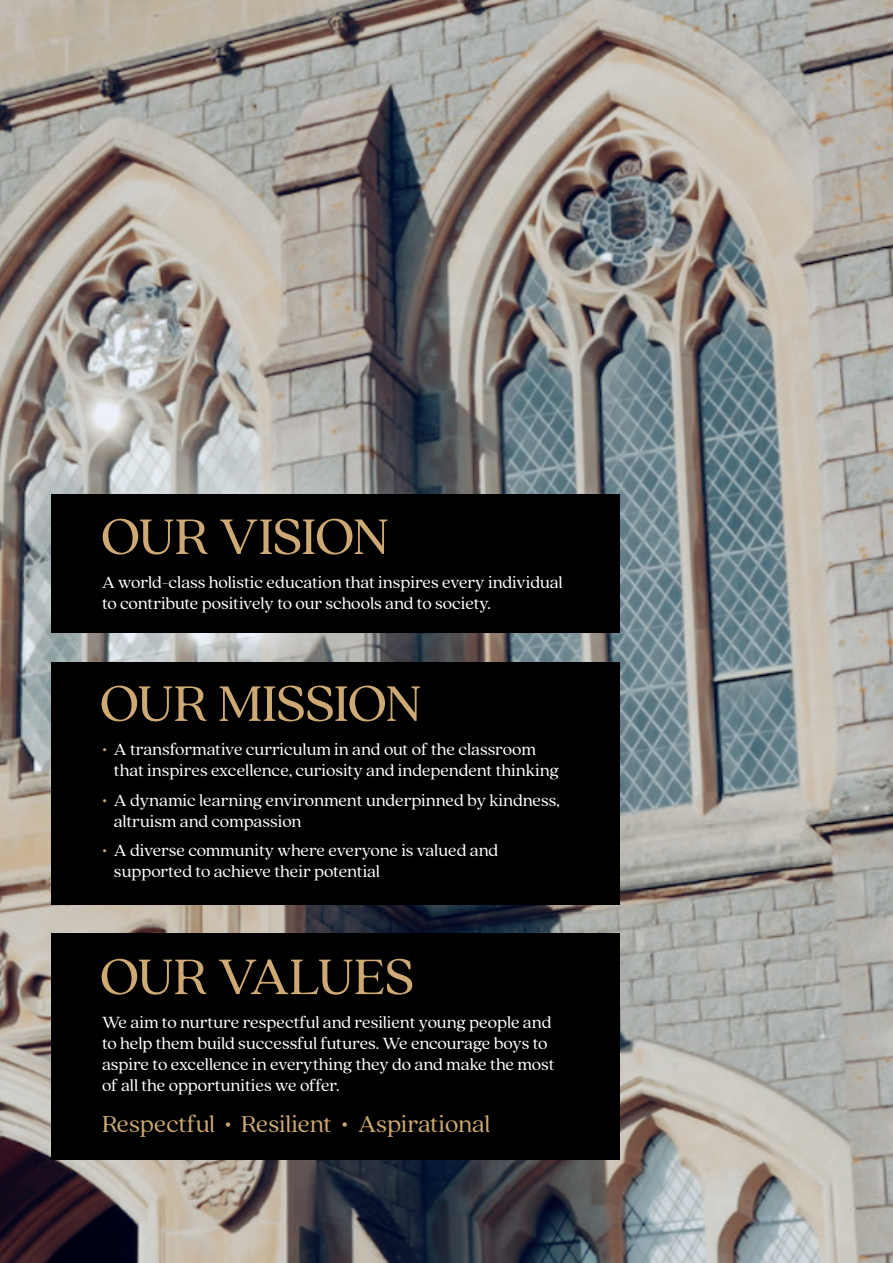
<style>
.page{position:relative;width:893px;height:1263px;background:#fff}
.page>*{position:absolute;margin:0;border:0;box-sizing:border-box;transform-origin:0 0}
.t1{font:55.5px "Quincy CF";letter-spacing:-.02em;color:#cea973}
.t2{font:25.5px "Quincy CF";letter-spacing:-.005em;color:#cca871}
.t3{font:18px/21px "Quincy CF";letter-spacing:-.005em;color:#fff}
.s1{color:#cea973}
</style>
<div class="page">
<img style="left:0;top:0;width:893px;height:1263px">
<div style="left:52px;top:495px;width:568px;height:138px;background:#000"></div>
<div style="left:52px;top:933px;width:568px;height:227px;background:#000"></div>
<div style="left:52px;top:662px;width:568px;height:242px;background:#000"></div>
<h1 class="t1" style="left:101px;top:497px;width:290px">OUR VISION</h1>
<p class="t3" style="left:102px;top:571px;width:462px">A world-class holistic education that inspires every individual to contribute positively to our schools and to society.</p>
<h1 class="t1" style="left:100px;top:664px;width:323px">OUR MISSION</h1>
<p class="t3" style="left:114px;top:738px;width:446px;text-indent:-12px"><span class="s1">•</span> A transformative curriculum in and out of the classroom that inspires excellence, curiosity and independent thinking</p>
<p class="t3" style="left:114px;top:788px;width:447px;text-indent:-12px"><span class="s1">•</span> A dynamic learning environment underpinned by kindness, altruism and compassion</p>
<p class="t3" style="left:114px;top:839px;width:386px;text-indent:-12px"><span class="s1">•</span> A diverse community where everyone is valued and supported to achieve their potential</p>
<h1 class="t1" style="left:100px;top:937px;width:316px">OUR VALUES</h1>
<p class="t3" style="left:102px;top:1011px;width:454px">We aim to nurture respectful and resilient young people and to help them build successful futures. We encourage boys to aspire to excellence in everything they do and make the most of all the opportunities we offer.</p>
<h2 class="t2" style="left:102px;top:1106px;width:390px">Respectful • Resilient • Aspirational</h2>
</div>
